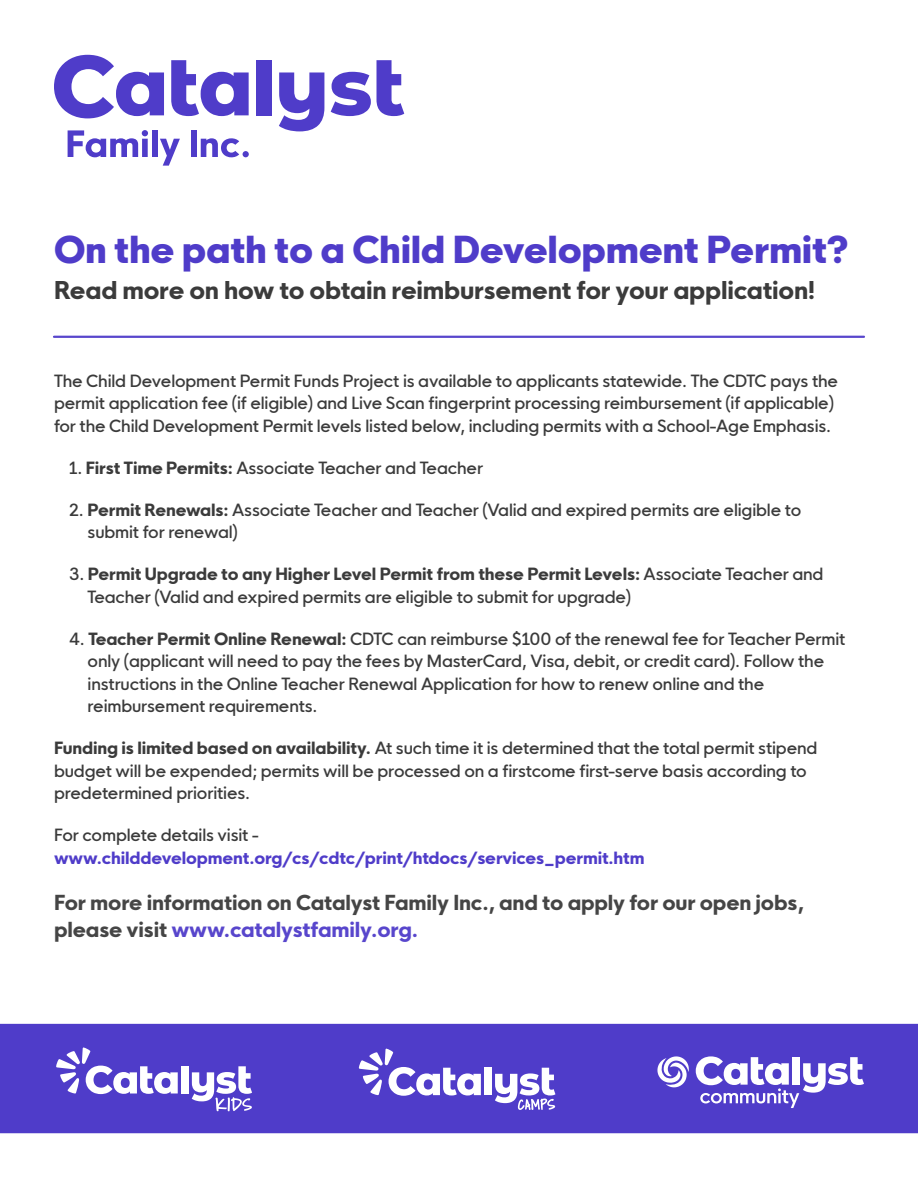
<style>
.page{position:relative;width:918px;height:1188px;background:#fff}
.page>*{position:absolute;margin:0;border:0;box-sizing:border-box;transform-origin:0 0}
.t1{font:800 36.3px "HK Nova";letter-spacing:-.01em;color:#4f3cc9}
.t2{font:800 24px "HK Nova";letter-spacing:-.01em;color:#3b3b3b}
.t3{font:800 20.25px/27px "HK Nova";letter-spacing:-.01em;color:#454545}
.t4{font:500 16.5px/22.5px "HK Nova";letter-spacing:-.01em;color:#3b3b3b}
.t5{font:800 16.5px "HK Nova";letter-spacing:-.01em;color:#4f3cc9}
.s1{font-weight:800}
.s2{color:#5846cc}
</style>
<div class="page">
<hr style="left:54px;top:336px;width:810px;height:2px;background:#5846cc">
<div style="left:0;top:1024px;width:918px;height:109px;background:#4f3cc9"></div>
<div style="left:181px;top:1066px;width:8px;height:27px;background:#fff"></div>
<svg style="left:192px;top:1066px;width:60px;height:45px"></svg>
<svg style="left:56px;top:1047px;width:122px;height:47px"></svg>
<div style="left:484px;top:1068px;width:8px;height:27px;background:#fff"></div>
<svg style="left:359px;top:1048px;width:122px;height:48px"></svg>
<svg style="left:495px;top:1068px;width:60px;height:42px"></svg>
<svg style="left:657px;top:1056px;width:32px;height:31px"></svg>
<svg style="left:696px;top:1056px;width:168px;height:52px"></svg>
<svg style="left:171px;top:60px;width:78px;height:56px"></svg>
<div style="left:256px;top:60px;width:16px;height:55px;background:#4f3cc9"></div>
<svg style="left:279px;top:72px;width:45px;height:59px"></svg>
<svg style="left:331px;top:72px;width:40px;height:44px"></svg>
<svg style="left:377px;top:60px;width:27px;height:56px"></svg>
<svg style="left:54px;top:55px;width:110px;height:63px"></svg>
<svg style="left:68px;top:130px;width:80px;height:27px"></svg>
<div style="left:152px;top:130px;width:5px;height:27px;background:#4f3cc9"></div>
<svg style="left:160px;top:139px;width:20px;height:27px"></svg>
<div style="left:191px;top:130px;width:5px;height:27px;background:#4f3cc9"></div>
<svg style="left:201px;top:138px;width:48px;height:19px"></svg>
<h1 class="t1" style="left:54px;top:218px;width:796px">On the path to a Child Development Permit?</h1>
<h2 class="t2" style="left:54px;top:270px;width:763px">Read more on how to obtain reimbursement for your application!</h2>
<p class="t4" style="left:54px;top:367px;width:786px">The Child Development Permit Funds Project is available to applicants statewide. The CDTC pays the permit application fee (if eligible) and Live Scan fingerprint processing reimbursement (if applicable) for the Child Development Permit levels listed below, including permits with a School-Age Emphasis.</p>
<p class="t4" style="left:69px;top:455px;width:416px">1. <span class="s1">First Time Permits:</span> Associate Teacher and Teacher</p>
<p class="t4" style="left:88px;top:496px;width:715px;text-indent:-18px">2. <span class="s1">Permit Renewals:</span> Associate Teacher and Teacher (Valid and expired permits are eligible to submit for renewal)</p>
<p class="t4" style="left:88px;top:561px;width:737px;text-indent:-18px">3. <span class="s1">Permit Upgrade to any Higher Level Permit from these Permit Levels:</span> Associate Teacher and<br>Teacher (Valid and expired permits are eligible to submit for upgrade)</p>
<p class="t4" style="left:88px;top:625px;width:759px;text-indent:-18px">4. <span class="s1">Teacher Permit Online Renewal:</span> CDTC can reimburse $100 of the renewal fee for Teacher Permit only (applicant will need to pay the fees by MasterCard, Visa, debit, or credit card). Follow the instructions in the Online Teacher Renewal Application for how to renew online and the reimbursement requirements.</p>
<p class="t4" style="left:54px;top:735px;width:765px"><span class="s1">Funding is limited based on availability.</span> At such time it is determined that the total permit stipend budget will be expended; permits will be processed on a firstcome first-serve basis according to predetermined priorities.</p>
<p class="t4" style="left:54px;top:822px;width:206px">For complete details visit -</p>
<p class="t5" style="left:54px;top:843px;width:592px">www.childdevelopment.org/cs/cdtc/print/htdocs/services_permit.htm</p>
<p class="t3" style="left:54px;top:887px;width:751px">For more information on Catalyst Family Inc., and to apply for our open jobs, please visit <span class="s2">www.catalystfamily.org.</span></p>
</div>
